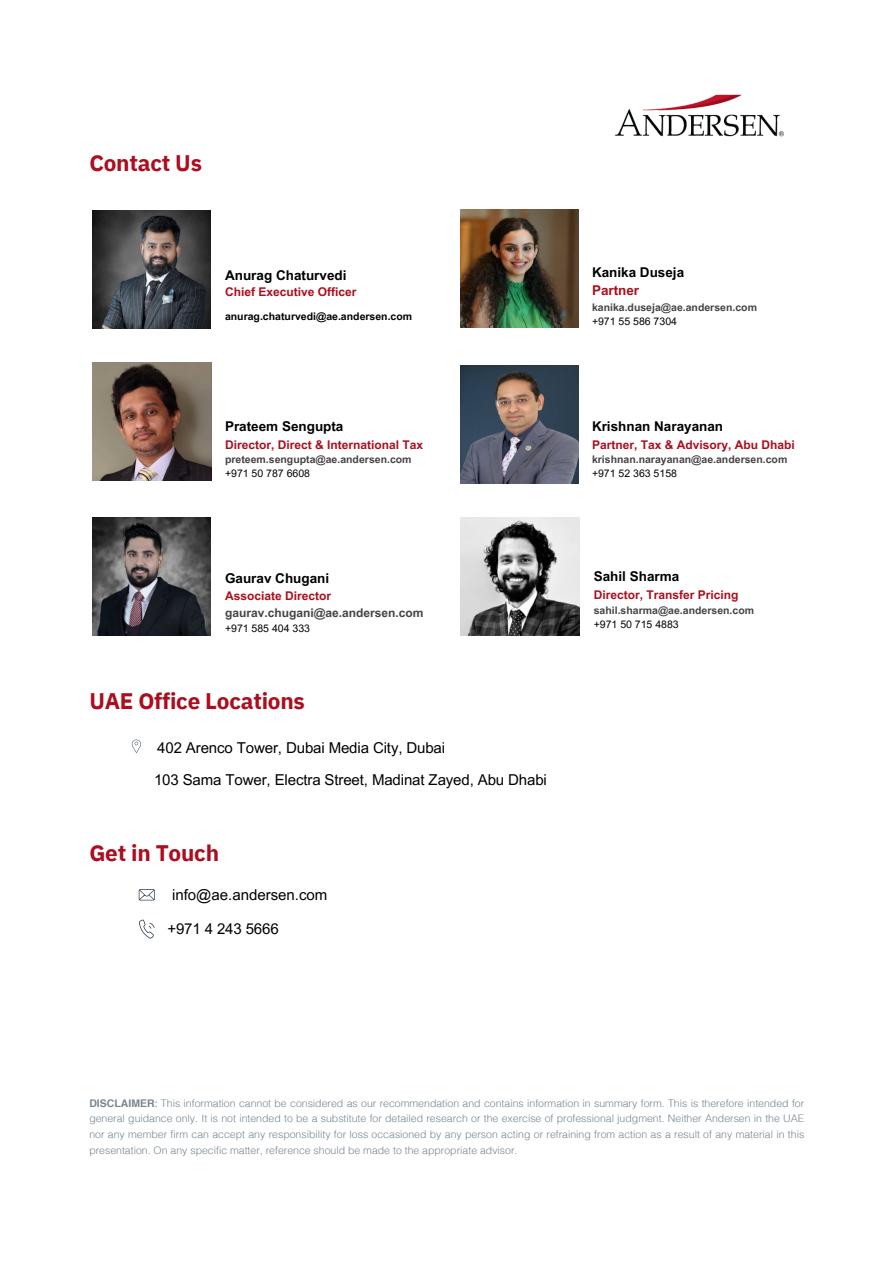
<style>
.page{position:relative;width:894px;height:1264px;background:#fff}
.page>*{position:absolute;margin:0;border:0;box-sizing:border-box;transform-origin:0 0}
.t1{font:700 22.5px "IBM Plex Sans";letter-spacing:-.01em;color:#ab0e1e}
.t2{font:15px "Arial MT Pro";letter-spacing:-.01em;color:#000}
.t3{font:700 13.5px "Arial MT Pro";color:#000}
.t4{font:700 13.5px "Arial MT Pro";color:#ab0e1e}
.t5{font:700 12px "Arial MT Pro";color:#ab0e1e}
.t6{font:700 12px/16.6px "Arial MT Pro";color:#454343}
.t7{font:300 10.5px/15.8px "Helvetica LT Thai";color:#76848f;text-align:justify}
.t8{font:700 10.5px/14px "Arial MT Pro";color:#454343}
.t9{font:10.5px "Arial MT Pro";color:#000}
.t10{font:700 10.5px "Arial MT Pro";color:#000}
.s1{font-weight:400;color:#000}
.s2{color:#ab0e1e}
.s3{font-weight:700}
.s4{font-weight:400}
</style>
<div class="page">
<svg style="left:139px;top:889px;width:16px;height:11px"></svg>
<svg style="left:139px;top:919px;width:15px;height:19px"></svg>
<svg style="left:132px;top:739px;width:9px;height:14px"></svg>
<img style="left:92px;top:362px;width:120px;height:119px">
<img style="left:92px;top:210px;width:119px;height:118px">
<img style="left:460px;top:365px;width:118px;height:118px">
<img style="left:460px;top:517px;width:119px;height:118px">
<img style="left:615px;top:94px;width:169px;height:43px">
<img style="left:460px;top:209px;width:118px;height:119px">
<img style="left:92px;top:517px;width:119px;height:118px">
<p class="t1" style="left:89px;top:148px;width:114px">Contact Us</p>
<p class="t3" style="left:225px;top:270px;width:123px">Anurag Chaturvedi</p>
<p class="t5" style="left:225px;top:287px;width:133px">Chief Executive Officer</p>
<p class="t10" style="left:225px;top:312px;width:189px">anurag.chaturvedi@ae.andersen.com</p>
<h1 class="t3" style="left:225px;top:421px;width:120px">Prateem Sengupta</h1>
<h1 class="t5" style="left:225px;top:440px;width:199px">Director, Direct &amp; International Tax</h1>
<h1 class="t8" style="left:225px;top:454px;width:188px">preteem.sengupta@ae.andersen.com <span class="s1">+971 50 787 6608</span></h1>
<p class="t3" style="left:225px;top:573px;width:106px">Gaurav Chugani</p>
<p class="t6" style="left:225px;top:589px;width:200px"><span class="s2">Associate Director </span>gaurav.chugani@ae.andersen.com</p>
<p class="t9" style="left:225px;top:624px;width:86px">+971 585 404 333</p>
<p class="t1" style="left:89px;top:686px;width:217px">UAE Office Locations</p>
<p class="t2" style="left:157px;top:741px;width:289px">402 Arenco Tower, Dubai Media City, Dubai</p>
<h5 class="t2" style="left:154px;top:774px;width:394px">103 Sama Tower, Electra Street, Madinat Zayed, Abu Dhabi</h5>
<h4 class="t1" style="left:89px;top:838px;width:131px">Get in Touch</h4>
<h4 class="t2" style="left:172px;top:889px;width:157px">info@ae.andersen.com</h4>
<p class="t2" style="left:167px;top:923px;width:113px">+971 4 243 5666</p>
<p class="t3" style="left:592px;top:267px;width:94px">Kanika Duseja</p>
<p class="t4" style="left:592px;top:285px;width:49px">Partner</p>
<p class="t8" style="left:592px;top:301px;width:166px">kanika.duseja@ae.andersen.com</p>
<p class="t9" style="left:592px;top:317px;width:86px">+971 55 586 7304</p>
<h2 class="t3" style="left:592px;top:421px;width:133px">Krishnan Narayanan</h2>
<h2 class="t5" style="left:592px;top:440px;width:204px">Partner, Tax &amp; Advisory, Abu Dhabi</h2>
<h1 class="t8" style="left:592px;top:454px;width:197px">krishnan.narayanan@ae.andersen.com</h1>
<h2 class="t9" style="left:592px;top:470px;width:86px">+971 52 363 5158</h2>
<p class="t3" style="left:593px;top:571px;width:87px">Sahil Sharma</p>
<p class="t5" style="left:593px;top:590px;width:146px">Director, Transfer Pricing</p>
<p class="t8" style="left:593px;top:604px;width:162px">sahil.sharma@ae.andersen.com</p>
<p class="t9" style="left:593px;top:620px;width:86px">+971 50 715 4883</p>
<p class="t7" style="left:89px;top:1095px;width:716px"><span class="s3">DISCLAIMER</span><span class="s4">:</span> This information cannot be considered as our recommendation and contains information in summary form. This is therefore intended for general guidance only. It is not intended to be a substitute for detailed research or the exercise of professional judgment. Neither Andersen in the UAE nor any member firm can accept any responsibility for loss occasioned by any person acting or refraining from action as a result of any material in this presentation. On any specific matter, reference should be made to the appropriate advisor.</p>
</div>
